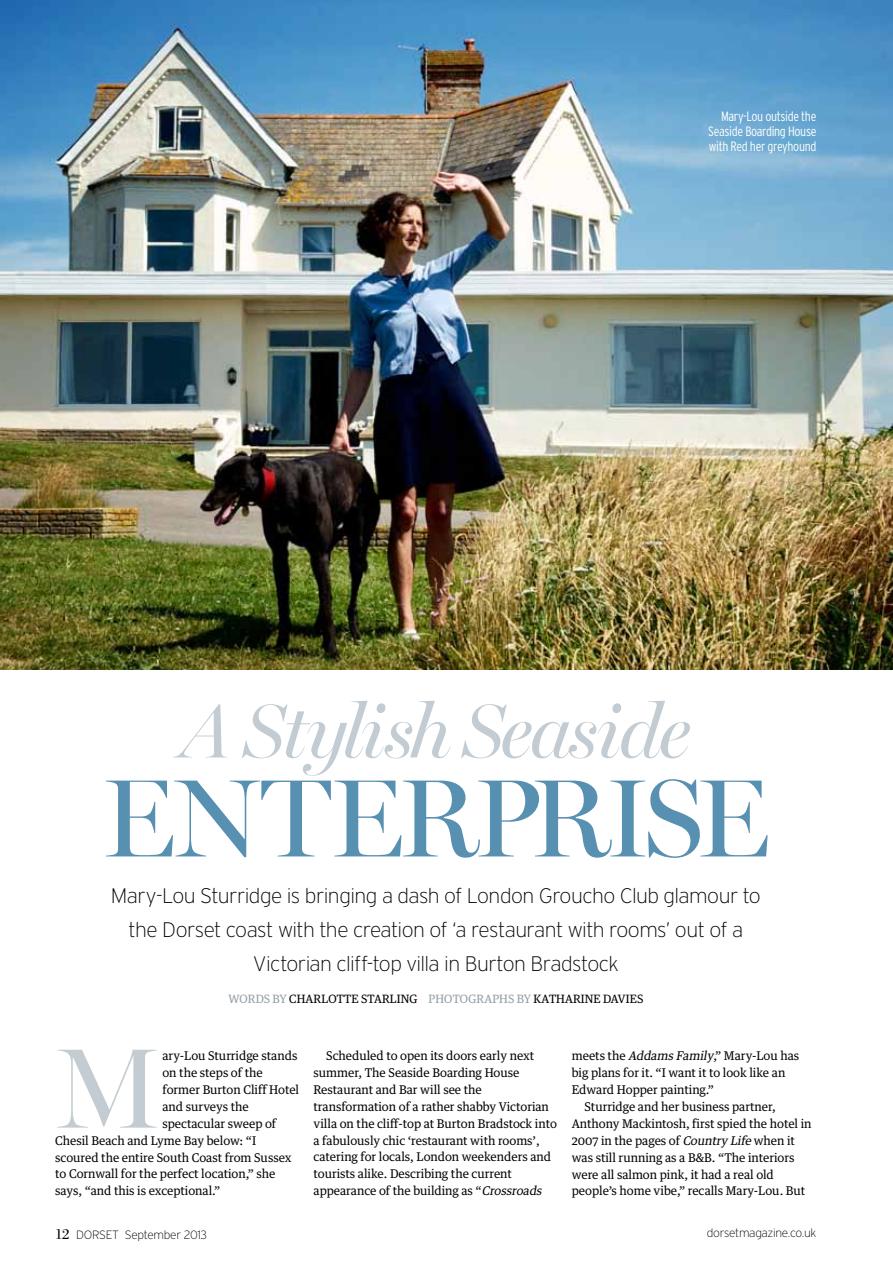
<style>
.page{position:relative;width:893px;height:1263px;background:#fff}
.page>*{position:absolute;margin:0;border:0;box-sizing:border-box;transform-origin:0 0}
.t1{font:114px "Miller Banner";color:#c3ccd2}
.t2{font:111px "Miller Banner";letter-spacing:-.055em;color:#5890b1}
.t3{font:italic 76.5px "Miller Banner";letter-spacing:-.03em;color:#c3ccd2}
.t4{font:200 21px/33.9px "Interstate";letter-spacing:-.03em;color:#000;text-align:center}
.t5{font:300 condensed 13.5px/15px "Interstate";letter-spacing:-.025em;color:#fff;text-align:justify}
.t6{font:12px/17px "Guardian Text Egyp";letter-spacing:-.005em;color:#000}
.t7{font:12px "Guardian Egyp";letter-spacing:.015em;color:#000}
.t8{font:200 12px "Interstate";letter-spacing:-.025em;color:#000}
.s1{color:#919fa7}
.s2{font-style:italic}
.s3{font-family:"Bodoni";font-weight:400;font-size:15px}
</style>
<div class="page">
<img style="left:0;top:0;width:893px;height:670px">
<p class="t5" style="left:708px;top:109px;width:110px;text-indent:13px">Mary-Lou outside the Seaside Boarding House with Red her greyhound</p>
<h3 class="t3" style="left:182px;top:686px;width:510px">A Stylish Seaside</h3>
<h2 class="t2" style="left:102px;top:752px;width:663px">ENTERPRISE</h2>
<h3 class="t4" style="left:111px;top:878px;width:651px">Mary-Lou Sturridge is bringing a dash of London Groucho Club glamour to the Dorset coast with the creation of ‘a restaurant with rooms’ out of a<br>Victorian cliff-top villa in Burton Bradstock</h3>
<p class="t7" style="left:228px;top:990px;width:416px"><span class="s1">WORDS BY</span> CHARLOTTE STARLING <span class="s1">PHOTOGRAPHS BY</span> KATHARINE DAVIES</p>
<h1 class="t1" style="left:55px;top:1021px;width:108px">M</h1>
<p class="t6" style="left:162px;top:1046px;width:136px">ary-Lou Sturridge stands</p>
<p class="t6" style="left:162px;top:1063px;width:102px">on the steps of the</p>
<p class="t6" style="left:162px;top:1080px;width:138px">former Burton Cliff Hotel</p>
<p class="t6" style="left:162px;top:1097px;width:88px">and surveys the</p>
<p class="t6" style="left:162px;top:1114px;width:115px">spectacular sweep of</p>
<p class="t6" style="left:55px;top:1130px;width:202px">Chesil Beach and Lyme Bay below: “I</p>
<p class="t6" style="left:55px;top:1147px;width:238px">scoured the entire South Coast from Sussex</p>
<p class="t6" style="left:55px;top:1164px;width:222px">to Cornwall for the perfect location,” she</p>
<p class="t6" style="left:55px;top:1181px;width:166px">says, “and this is exceptional.”</p>
<p class="t6" style="left:314px;top:1046px;width:245px;text-indent:13px">Scheduled to open its doors early next summer, The Seaside Boarding House Restaurant and Bar will see the transformation of a rather shabby Victorian villa on the cliff-top at Burton Bradstock into a fabulously chic ‘restaurant with rooms’, catering for locals, London weekenders and tourists alike. Describing the current appearance of the building as “<span class="s2">Crossroads</span></p>
<p class="t6" style="left:572px;top:1046px;width:229px">meets the <span class="s2">AddamsFamily</span>,” Mary-Lou has</p>
<p class="t6" style="left:572px;top:1063px;width:215px">big plans for it. “I want it to look like an</p>
<p class="t6" style="left:572px;top:1080px;width:144px">Edward Hopper painting.”</p>
<p class="t6" style="left:585px;top:1097px;width:193px">Sturridge and her business partner,</p>
<p class="t6" style="left:572px;top:1114px;width:241px">Anthony Mackintosh, first spied the hotel in</p>
<p class="t6" style="left:572px;top:1130px;width:225px">2007 in the pages of <span class="s2">Country Life</span> when it</p>
<p class="t6" style="left:572px;top:1147px;width:224px">was still running as a B&amp;B. “The interiors</p>
<p class="t6" style="left:572px;top:1164px;width:204px">were all salmon pink, it had a real old</p>
<p class="t6" style="left:572px;top:1181px;width:235px">people’s home vibe,” recalls Mary-Lou. But</p>
<p class="t8" style="left:55px;top:1228px;width:153px"><span class="s3">12</span> DORSET September 2013</p>
<p class="t8" style="left:707px;top:1226px;width:111px">dorsetmagazine.co.uk</p>
</div>
